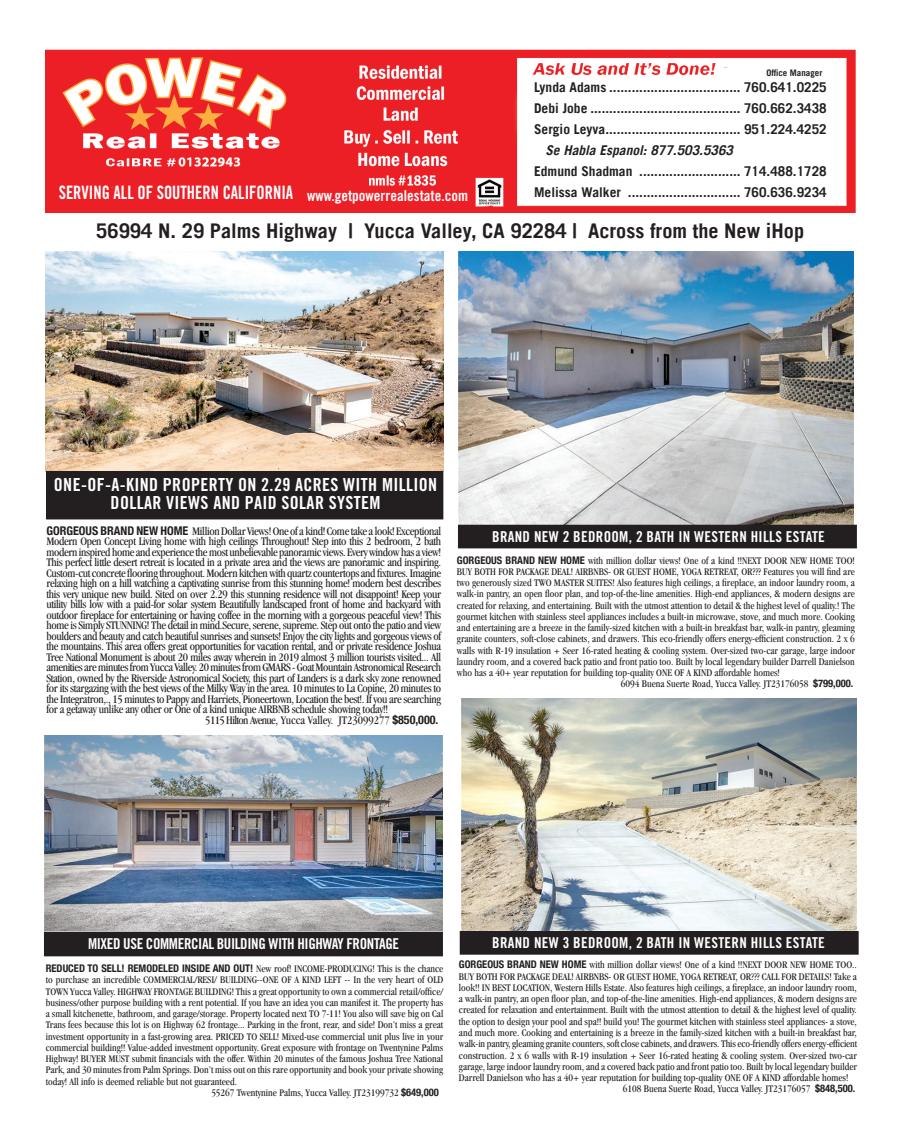
<style>
.page{position:relative;width:898px;height:1142px;background:#fff}
.page>*{position:absolute;margin:0;border:0;box-sizing:border-box;transform-origin:0 0}
.t1{font:700 20.25px "Trade Gothic LT";color:#231f20}
.t2{font:18.45px "Trade Gothic Bold Cond Twenty";color:#fff;scale:.89 1}
.t3{font:18px/18px "Trade Gothic Bold Cond Twenty";letter-spacing:.02em;color:#fff;text-align:center}
.t4{font:15px "Trade Gothic Bold Cond Twenty";letter-spacing:.02em;color:#fff}
.t5{font:15px "Trade Gothic Bold Cond Twenty";letter-spacing:-.025em;color:#fff}
.t6{font:15px "Trade Gothic Bold Cond Twenty";color:#fff}
.t7{font:700 13.5px "Trade Gothic LT";color:#231f20}
.t8{font:italic 700 13.5px "Trade Gothic LT";color:#231f20}
.t9{font:condensed 12px/10.5px "Garamond";letter-spacing:-.025em;color:#231f20;text-align:justify}
.t10{font:condensed 12px "Garamond";color:#231f20}
.t11{font:condensed 10.5px/11.2px "Garamond";color:#231f20;text-align:justify}
.t12{font:700 9px "Trade Gothic LT";color:#231f20}
.s1{font-family:"Helvetica Neue";font-weight:700}
</style>
<div class="page">
<img style="left:459px;top:252px;width:395px;height:273px">
<img style="left:461px;top:699px;width:396px;height:231px">
<img style="left:45px;top:49px;width:810px;height:163px">
<img style="left:46px;top:252px;width:397px;height:219px">
<div style="left:47px;top:472px;width:396px;height:47px;background:#231f20"></div>
<div style="left:46px;top:471px;width:397px;height:48px;border:1px solid #231f20"></div>
<div style="left:44px;top:932px;width:398px;height:24px;background:#231f20"></div>
<img style="left:45px;top:736px;width:398px;height:194px">
<div style="left:460px;top:931px;width:398px;height:23px;background:#231f20"></div>
<div style="left:458px;top:525px;width:398px;height:23px;background:#231f20"></div>
<p class="t12" style="left:766px;top:67px;width:58px">Office Manager</p>
<p class="t7" style="left:534px;top:79px;width:294px">Lynda Adams ................................... 760.641.0225</p>
<p class="t7" style="left:534px;top:100px;width:294px">Debi Jobe ........................................ 760.662.3438</p>
<p class="t7" style="left:534px;top:121px;width:294px">Sergio Leyva.................................... 951.224.4252</p>
<p class="t8" style="left:545px;top:142px;width:189px">Se Habla Espanol: 877.503.5363</p>
<p class="t7" style="left:534px;top:163px;width:294px">Edmund Shadman ........................... 714.488.1728</p>
<p class="t7" style="left:534px;top:184px;width:294px">Melissa Walker .............................. 760.636.9234</p>
<p class="t2" style="left:59px;top:181px;width:265px">SERVING ALL OF SOUTHERN CALIFORNIA</p>
<p class="t1" style="left:96px;top:218px;width:709px">56994 N. 29 Palms Highway | Yucca Valley, CA 92284 | Across from the New iHop</p>
<p class="t6" style="left:307px;top:187px;width:163px">www.getpowerrealestate.com</p>
<p class="t3" style="left:54px;top:476px;width:385px">ONE-OF-A-KIND PROPERTY ON 2.29 ACRES WITH MILLION<br>DOLLAR VIEWS AND PAID SOLAR SYSTEM</p>
<p class="t9" style="left:46px;top:525px;width:396px"><span class="s1">GORGEOUS BRAND NEW HOME</span> Million Dollar Views! One of a kind! Come take a look! Exceptional Modern Open Concept Living home with high ceilings Throughout! Step into this 2 bedroom, 2 bath modern inspired home and experience the most unbelievable panoramic views. Every window has a view!<br>This perfect little desert retreat is located in a private area and the views are panoramic and inspiring.<br>Custom-cut concrete flooring throughout. Modern kitchen with quartz countertops and fixtures. Imagine relaxing high on a hill watching a captivating sunrise from this stunning home! modern best describes this very unique new build. Sited on over 2.29 this stunning residence will not disappoint! Keep your utility bills low with a paid-for solar system Beautifully landscaped front of home and backyard with outdoor fireplace for entertaining or having coffee in the morning with a gorgeous peaceful view! This home is Simply STUNNING! The detail in mind.Secure, serene, supreme. Step out onto the patio and view boulders and beauty and catch beautiful sunrises and sunsets! Enjoy the city lights and gorgeous views of the mountains. This area offers great opportunities for vacation rental, and or private residence Joshua Tree National Monument is about 20 miles away wherein in 2019 almost 3 million tourists visited... All amenities are minutes from Yucca Valley. 20 minutes from GMARS - Goat Mountain Astronomical Research Station, owned by the Riverside Astronomical Society, this part of Landers is a dark sky zone renowned for its stargazing with the best views of the Milky Way in the area. 10 minutes to La Copine, 20 minutes to the Integratron,., 15 minutes to Pappy and Harriets, Pioneertown, Location the best!. If you are searching for a getaway unlike any other or One of a kind unique AIRBNB schedule showing today!!</p>
<p class="t10" style="left:205px;top:713px;width:235px">5115 Hilton Avenue, Yucca Valley. JT23099277 <span class="s1">$850,000.</span></p>
<p class="t4" style="left:492px;top:527px;width:334px">BRAND NEW 2 BEDROOM, 2 BATH IN WESTERN HILLS ESTATE</p>
<p class="t11" style="left:457px;top:554px;width:399px"><span class="s1">GORGEOUS BRAND NEW HOME</span> with million dollar views! One of a kind !!NEXT DOOR NEW HOME TOO!<br>BUY BOTH FOR PACKAGE DEAL! AIRBNBS- OR GUEST HOME, YOGA RETREAT, OR??? Features you will find are two generously sized TWO MASTER SUITES! Also features high ceilings, a fireplace, an indoor laundry room, a walk-in pantry, an open floor plan, and top-of-the-line amenities. High-end appliances, &amp; modern designs are created for relaxing, and entertaining. Built with the utmost attention to detail &amp; the highest level of quality.! The gourmet kitchen with stainless steel appliances includes a built-in microwave, stove, and much more. Cooking and entertaining are a breeze in the family-sized kitchen with a built-in breakfast bar, walk-in pantry, gleaming granite counters, soft-close cabinets, and drawers. This eco-friendly offers energy-efficient construction. 2 x 6 walls with R-19 insulation + Seer 16-rated heating &amp; cooling system. Over-sized two-car garage, large indoor laundry room, and a covered back patio and front patio too. Built by local legendary builder Darrell Danielson who has a 40+ year reputation for building top-quality ONE OF A KIND affordable homes!</p>
<p class="t11" style="left:621px;top:678px;width:234px">6094 Buena Suerte Road, Yucca Valley. JT23176058 <span class="s1">$799,000.</span></p>
<p class="t5" style="left:88px;top:935px;width:313px">MIXED USE COMMERCIAL BUILDING WITH HIGHWAY FRONTAGE</p>
<p class="t4" style="left:492px;top:933px;width:334px">BRAND NEW 3 BEDROOM, 2 BATH IN WESTERN HILLS ESTATE</p>
<p class="t11" style="left:459px;top:959px;width:400px"><span class="s1">GORGEOUS BRAND NEW HOME</span> with million dollar views! One of a kind !!NEXT DOOR NEW HOME TOO..<br>BUY BOTH FOR PACKAGE DEAL! AIRBNBS- OR GUEST HOME, YOGA RETREAT, OR??? CALL FOR DETAILS! Take a look!! IN BEST LOCATION, Western Hills Estate. Also features high ceilings, a fireplace, an indoor laundry room, a walk-in pantry, an open floor plan, and top-of-the-line amenities. High-end appliances, &amp; modern designs are created for relaxation and entertainment. Built with the utmost attention to detail &amp; the highest level of quality. the option to design your pool and spa!! build you! The gourmet kitchen with stainless steel appliances- a stove, and much more. Cooking and entertaining is a breeze in the family-sized kitchen with a built-in breakfast bar, walk-in pantry, gleaming granite counters, soft close cabinets, and drawers. This eco-friendly offers energy-efficient construction. 2 x 6 walls with R-19 insulation + Seer 16-rated heating &amp; cooling system. Over-sized two-car garage, large indoor laundry room, and a covered back patio and front patio too. Built by local legendary builder Darrell Danielson who has a 40+ year reputation for building top-quality ONE OF A KIND affordable homes!</p>
<p class="t11" style="left:623px;top:1083px;width:234px">6108 Buena Suerte Road, Yucca Valley. JT23176057 <span class="s1">$848,500.</span></p>
<p class="t11" style="left:46px;top:963px;width:399px"><span class="s1">REDUCED TO SELL! REMODELED INSIDE AND OUT!</span> New roof! INCOME-PRODUCING! This is the chance to purchase an incredible COMMERCIAL/RESI/ BUILDING--ONE OF A KIND LEFT -- In the very heart of OLD TOWN Yucca Valley. HIGHWAY FRONTAGE BUILDING! This a great opportunity to own a commercial retail/office/ business/other purpose building with a rent potential. If you have an idea you can manifest it. The property has a small kitchenette, bathroom, and garage/storage. Property located next TO 7-11! You also will save big on Cal Trans fees because this lot is on Highway 62 frontage... Parking in the front, rear, and side! Don’t miss a great investment opportunity in a fast-growing area. PRICED TO SELL! Mixed-use commercial unit plus live in your commercial building!! Value-added investment opportunity. Great exposure with frontage on Twentynine Palms Highway! BUYER MUST submit financials with the offer. Within 20 minutes of the famous Joshua Tree National Park, and 30 minutes from Palm Springs. Don’t miss out on this rare opportunity and book your private showing today! All info is deemed reliable but not guaranteed.</p>
<p class="t11" style="left:211px;top:1087px;width:229px">55267 Twentynine Palms, Yucca Valley. JT23199732 <span class="s1">$649,000</span></p>
</div>
